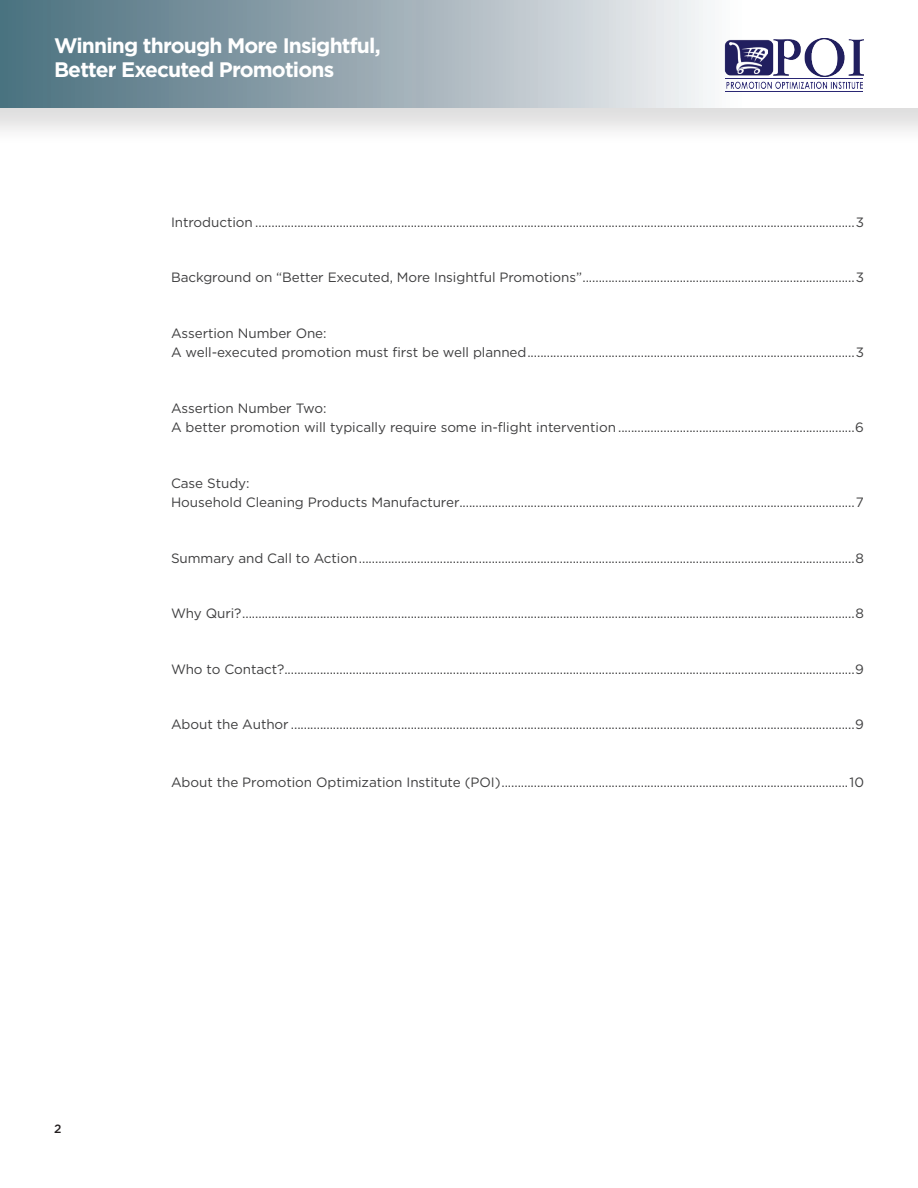
<style>
.page{position:relative;width:918px;height:1188px;background:#fff}
.page>*{position:absolute;margin:0;border:0;box-sizing:border-box;transform-origin:0 0}
.t1{font:700 21px/24px "Gotham";letter-spacing:-.04em;color:#fff}
.t2{font:13.5px/19.5px "Gotham";letter-spacing:-.005em;color:#3e3e3f}
.Pagination{font:500 12px "Gotham";color:#231f20}
</style>
<div class="page">
<div style="left:0;top:0;width:918px;height:146px;background:#231f20;opacity:.15"></div>
<div style="left:0;top:0;width:918px;height:108px;background:linear-gradient(to right,#4b6e7d,#fff)"></div>
<img style="left:720px;top:36px;width:144px;height:40px">
<img style="left:726px;top:82px;width:136px;height:6px">
<img style="left:724px;top:39px;width:49px;height:37px">
<hr style="left:725px;top:78px;width:138px;height:1px;background:#2a2774">
<hr style="left:725px;top:91px;width:138px;height:1px;background:#2a2774">
<img style="left:730px;top:43px;width:37px;height:30px">
<h1 class="t1" style="left:54px;top:33px;width:328px">Winning through More Insightful,<br>Better Executed Promotions</h1>
<p class="t2" style="left:171px;top:212px;width:695px">Introduction .........................................................................................................................................................................................3</p>
<p class="t2" style="left:171px;top:267px;width:694px">Background on “Better Executed, More Insightful Promotions”....................................................................................3</p>
<p class="t2" style="left:171px;top:323px;width:695px">Assertion Number One:<br>A well-executed promotion must first be well planned.....................................................................................................3</p>
<p class="t2" style="left:171px;top:398px;width:695px">Assertion Number Two:<br>A better promotion will typically require some in-flight intervention .........................................................................6</p>
<p class="t2" style="left:171px;top:473px;width:695px">Case Study:<br>Household Cleaning Products Manufacturer..........................................................................................................................7</p>
<p class="t2" style="left:171px;top:548px;width:694px">Summary and Call to Action.........................................................................................................................................................8</p>
<p class="t2" style="left:171px;top:603px;width:694px">Why Quri?.............................................................................................................................................................................................8</p>
<p class="t2" style="left:171px;top:659px;width:695px">Who to Contact?................................................................................................................................................................................9</p>
<p class="t2" style="left:171px;top:714px;width:695px">About the Author ..............................................................................................................................................................................9</p>
<p class="t2" style="left:171px;top:772px;width:695px">About the Promotion Optimization Institute (POI)...........................................................................................................10</p>
<p class="Pagination" style="left:54px;top:1121px;width:9px">2</p>
</div>
